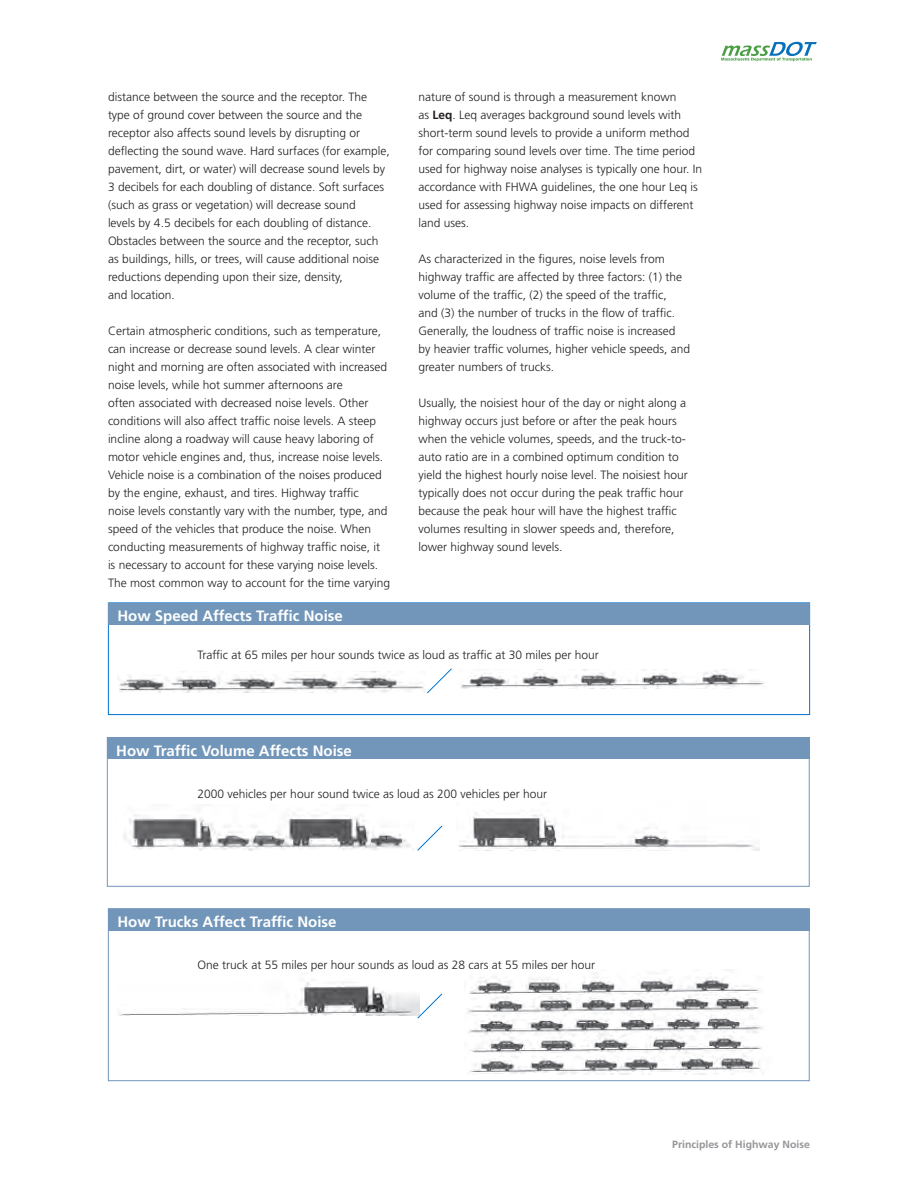
<style>
.page{position:relative;width:918px;height:1188px;background:#fff}
.page>*{position:absolute;margin:0;border:0;box-sizing:border-box;transform-origin:0 0}
.Body_Text{font:700 15px "Frutiger LT Std";color:#fff}
.Body_Text-2{font:300 12px/18px "Frutiger LT Std";color:#231f20}
.t1{font:700 10.5px "Frutiger LT Std";color:#939598}
.s1{font-weight:700}
</style>
<div class="page">
<div style="left:108px;top:603px;width:702px;height:112px;background:#fff;border:1px solid #0073ce"></div>
<div style="left:108px;top:603px;width:702px;height:22px;background:#7196b9"></div>
<img style="left:117px;top:671px;width:308px;height:21px">
<img style="left:461px;top:669px;width:303px;height:20px">
<svg style="left:427px;top:668px;width:25px;height:26px"></svg>
<div style="left:108px;top:908px;width:702px;height:173px;background:#fff;border:1px solid #7196b9"></div>
<div style="left:108px;top:909px;width:702px;height:21px;background:#7196b9"></div>
<img style="left:119px;top:980px;width:298px;height:35px">
<svg style="left:417px;top:993px;width:26px;height:26px"></svg>
<img style="left:467px;top:970px;width:296px;height:105px">
<div style="left:107px;top:737px;width:703px;height:150px;border:1px solid #7196b9"></div>
<div style="left:107px;top:738px;width:703px;height:21px;background:#7196b9"></div>
<img style="left:124px;top:812px;width:287px;height:38px">
<img style="left:458px;top:813px;width:301px;height:37px">
<svg style="left:417px;top:825px;width:26px;height:26px"></svg>
<svg style="left:721px;top:42px;width:96px;height:19px"></svg>
<p class="Body_Text-2" style="left:108px;top:88px;width:283px">distance between the source and the receptor. The type of ground cover between the source and the receptor also affects sound levels by disrupting or deflecting the sound wave. Hard surfaces (for example, pavement, dirt, or water) will decrease sound levels by 3 decibels for each doubling of distance. Soft surfaces (such as grass or vegetation) will decrease sound<br>levels by 4.5 decibels for each doubling of distance.<br>Obstacles between the source and the receptor, such as buildings, hills, or trees, will cause additional noise reductions depending upon their size, density,<br>and location.</p>
<p class="Body_Text-2" style="left:108px;top:322px;width:281px">Certain atmospheric conditions, such as temperature, can increase or decrease sound levels. A clear winter night and morning are often associated with increased noise levels, while hot summer afternoons are<br>often associated with decreased noise levels. Other conditions will also affect traffic noise levels. A steep incline along a roadway will cause heavy laboring of motor vehicle engines and, thus, increase noise levels.</p>
<p class="Body_Text-2" style="left:108px;top:466px;width:284px">Vehicle noise is a combination of the noises produced by the engine, exhaust, and tires. Highway traffic<br>noise levels constantly vary with the number, type, and speed of the vehicles that produce the noise. When conducting measurements of highway traffic noise, it is necessary to account for these varying noise levels.<br>The most common way to account for the time varying</p>
<p class="Body_Text-2" style="left:418px;top:88px;width:285px">nature of sound is through a measurement known<br>as <span class="s1">Leq</span>. Leq averages background sound levels with short-term sound levels to provide a uniform method for comparing sound levels over time. The time period used for highway noise analyses is typically one hour. In accordance with FHWA guidelines, the one hour Leq is used for assessing highway noise impacts on different land uses.</p>
<p class="Body_Text-2" style="left:418px;top:250px;width:273px">As characterized in the figures, noise levels from highway traffic are affected by three factors: (1) the volume of the traffic, (2) the speed of the traffic,<br>and (3) the number of trucks in the flow of traffic.<br>Generally, the loudness of traffic noise is increased by heavier traffic volumes, higher vehicle speeds, and greater numbers of trucks.</p>
<p class="Body_Text-2" style="left:418px;top:394px;width:271px">Usually, the noisiest hour of the day or night along a highway occurs just before or after the peak hours when the vehicle volumes, speeds, and the truck-to&shy;auto ratio are in a combined optimum condition to yield the highest hourly noise level. The noisiest hour typically does not occur during the peak traffic hour because the peak hour will have the highest traffic volumes resulting in slower speeds and, therefore, lower highway sound levels.</p>
<p class="Body_Text" style="left:117px;top:607px;width:227px">How Speed Affects Traffic Noise</p>
<p class="Body_Text-2" style="left:198px;top:646px;width:403px">Traffic at 65 miles per hour sounds twice as loud as traffic at 30 miles per hour</p>
<p class="Body_Text" style="left:116px;top:742px;width:237px">How Traffic Volume Affects Noise</p>
<p class="Body_Text-2" style="left:198px;top:785px;width:351px">2000 vehicles per hour sound twice as loud as 200 vehicles per hour</p>
<p class="Body_Text" style="left:117px;top:913px;width:221px">How Trucks Affect Traffic Noise</p>
<p class="Body_Text-2" style="left:198px;top:956px;width:399px">One truck at 55 miles per hour sounds as loud as 28 cars at 55 miles per hour</p>
<p class="t1" style="left:672px;top:1139px;width:139px">Principles of Highway Noise</p>
</div>
